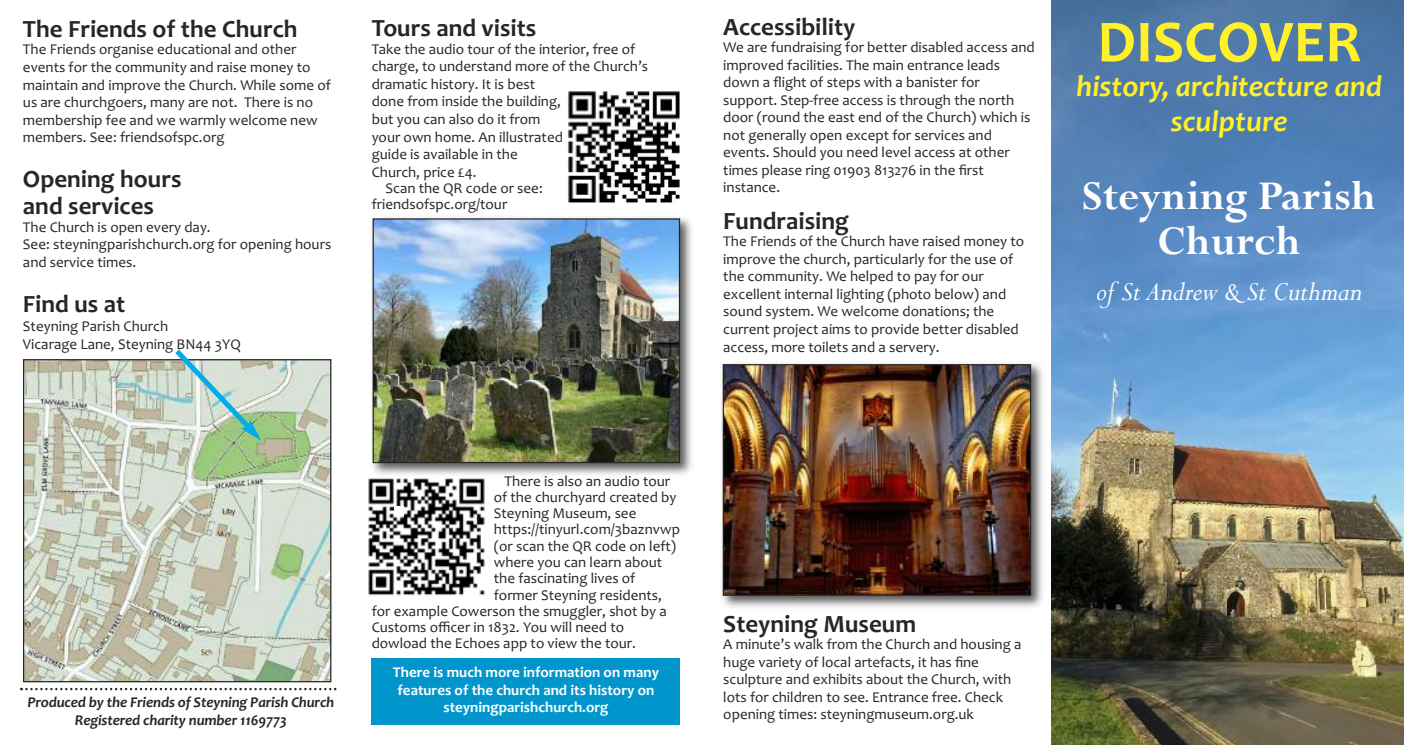
<style>
.page{position:relative;width:1404px;height:745px;background:#fff}
.page>*{position:absolute;margin:0;border:0;box-sizing:border-box;transform-origin:0 0}
.t1{font:700 60px "Candara";color:#fff029}
.t2{font:700 45px/44.8px "Perpetua";color:#fff;text-align:center}
.t3{font:italic 700 30px/34.8px "Candara";color:#fff029;text-align:center}
.t4{font:italic 30px "Perpetua";color:#fff}
.t5{font:700 25px/27.2px "Candara";color:#272526}
.t6{font:15px/17.5px "Candara";color:#272526}
.t7{font:700 15px/17.5px "Candara";color:#fff;text-align:center}
.t8{font:italic 700 15px/18px "Candara";letter-spacing:-.01em;color:#272526;text-align:center}
</style>
<div class="page">
<img style="left:1051px;top:0;width:352px;height:744px">
<img style="left:722px;top:362px;width:321px;height:246px">
<img style="left:724px;top:366px;width:305px;height:227px">
<div style="left:722px;top:364px;width:309px;height:231px;border:1px solid #272526"></div>
<img style="left:25px;top:361px;width:304px;height:319px">
<div style="left:23px;top:359px;width:308px;height:323px;border:1px solid #272526"></div>
<svg style="left:170px;top:349px;width:91px;height:91px"></svg>
<img style="left:568px;top:91px;width:112px;height:112px">
<img style="left:368px;top:217px;width:324px;height:262px">
<img style="left:374px;top:220px;width:304px;height:241px">
<div style="left:372px;top:218px;width:308px;height:245px;border:1px solid #272526"></div>
<img style="left:369px;top:477px;width:125px;height:118px">
<div style="left:372px;top:657px;width:308px;height:66px;background:#0096cc"></div>
<div style="left:394px;top:505px;width:10px;height:10px;background:#fff"></div>
<svg style="left:20px;top:687px;width:316px;height:3px"></svg>
<h3 class="t5" style="left:23px;top:15px;width:276px">The Friends of the Church</h3>
<p class="t6" style="left:23px;top:40px;width:309px">The Friends organise educational and other events for the community and raise money to maintain and improve the Church. While some of us are churchgoers, many are not. There is no membership fee and we warmly welcome new members. See: friendsofspc.org</p>
<h3 class="t5" style="left:23px;top:164px;width:160px">Opening hours and services</h3>
<p class="t6" style="left:23px;top:217px;width:310px">The Church is open every day.<br>See: steyningparishchurch.org for opening hours and service times.</p>
<h3 class="t5" style="left:23px;top:289px;width:104px">Find us at</h3>
<p class="t6" style="left:23px;top:317px;width:219px;line-height:18px">Steyning Parish Church<br>Vicarage Lane, Steyning BN44 3YQ</p>
<h3 class="t5" style="left:371px;top:14px;width:166px">Tours and visits</h3>
<p class="t6" style="left:371px;top:40px;width:265px">Take the audio tour of the interior, free of</p>
<p class="t6" style="left:371px;top:57px;width:278px">charge, to understand more of the Church’s</p>
<p class="t6" style="left:371px;top:75px;width:165px">dramatic history. It is best</p>
<p class="t6" style="left:371px;top:92px;width:191px">done from inside the building,</p>
<p class="t6" style="left:371px;top:110px;width:170px">but you can also do it from</p>
<p class="t6" style="left:371px;top:127px;width:193px">your own home. An illustrated</p>
<p class="t6" style="left:371px;top:145px;width:147px">guide is available in the</p>
<p class="t6" style="left:371px;top:162px;width:106px">Church, price £4.</p>
<p class="t6" style="left:385px;top:179px;width:159px">Scan the QR code or see:</p>
<p class="t6" style="left:371px;top:195px;width:137px">friendsofspc.org/tour</p>
<h3 class="t5" style="left:723px;top:12px;width:134px">Accessibility</h3>
<p class="t6" style="left:723px;top:38px;width:313px">We are fundraising for better disabled access and improved facilities. The main entrance leads down a flight of steps with a banister for support. Step-free access is through the north door (round the east end of the Church) which is not generally open except for services and events. Should you need level access at other times please ring 01903 813276 in the first instance.</p>
<h3 class="t5" style="left:723px;top:206px;width:127px">Fundraising</h3>
<p class="t6" style="left:723px;top:232px;width:302px">The Friends of the Church have raised money to improve the church, particularly for the use of the community. We helped to pay for our excellent internal lighting (photo below) and sound system. We welcome donations; the current project aims to provide better disabled access, more toilets and a servery.</p>
<h1 class="t1" style="left:1097px;top:5px;width:265px">DISCOVER</h1>
<h3 class="t3" style="left:1076px;top:68px;width:307px">history, architecture and sculpture</h3>
<h2 class="t2" style="left:1082px;top:171px;width:295px">Steyning Parish<br>Church</h2>
<h3 class="t4" style="left:1095px;top:272px;width:268px">of St Andrew &amp; St Cuthman</h3>
<p class="t8" style="left:27px;top:692px;width:308px">Produced by the Friends of Steyning Parish Church<br>Registered charity number 1169773</p>
<p class="t6" style="left:504px;top:471px;width:167px">There is also an audio tour</p>
<p class="t6" style="left:494px;top:487px;width:184px">of the churchyard created by</p>
<p class="t6" style="left:494px;top:504px;width:144px">Steyning Museum, see</p>
<p class="t6" style="left:494px;top:520px;width:188px">https://tinyurl.com/3baznvwp</p>
<p class="t6" style="left:494px;top:536px;width:184px">(or scan the QR code on left)</p>
<p class="t6" style="left:494px;top:552px;width:170px">where you can learn about</p>
<p class="t6" style="left:494px;top:569px;width:143px">the fascinating lives of</p>
<p class="t6" style="left:494px;top:585px;width:169px">former Steyning residents,</p>
<p class="t6" style="left:371px;top:601px;width:296px">for example Cowerson the smuggler, shot by a</p>
<p class="t6" style="left:371px;top:617px;width:254px">Customs officer in 1832. You will need to</p>
<p class="t6" style="left:371px;top:634px;width:266px">dowload the Echoes app to view the tour.</p>
<p class="t7" style="left:393px;top:662px;width:267px">There is much more information on many features of the church and its history on steyningparishchurch.org</p>
<h3 class="t5" style="left:723px;top:609px;width:194px">Steyning Museum</h3>
<p class="t6" style="left:723px;top:635px;width:300px">A minute’s walk from the Church and housing a huge variety of local artefacts, it has fine sculpture and exhibits about the Church, with lots for children to see. Entrance free. Check opening times: steyningmuseum.org.uk</p>
</div>
